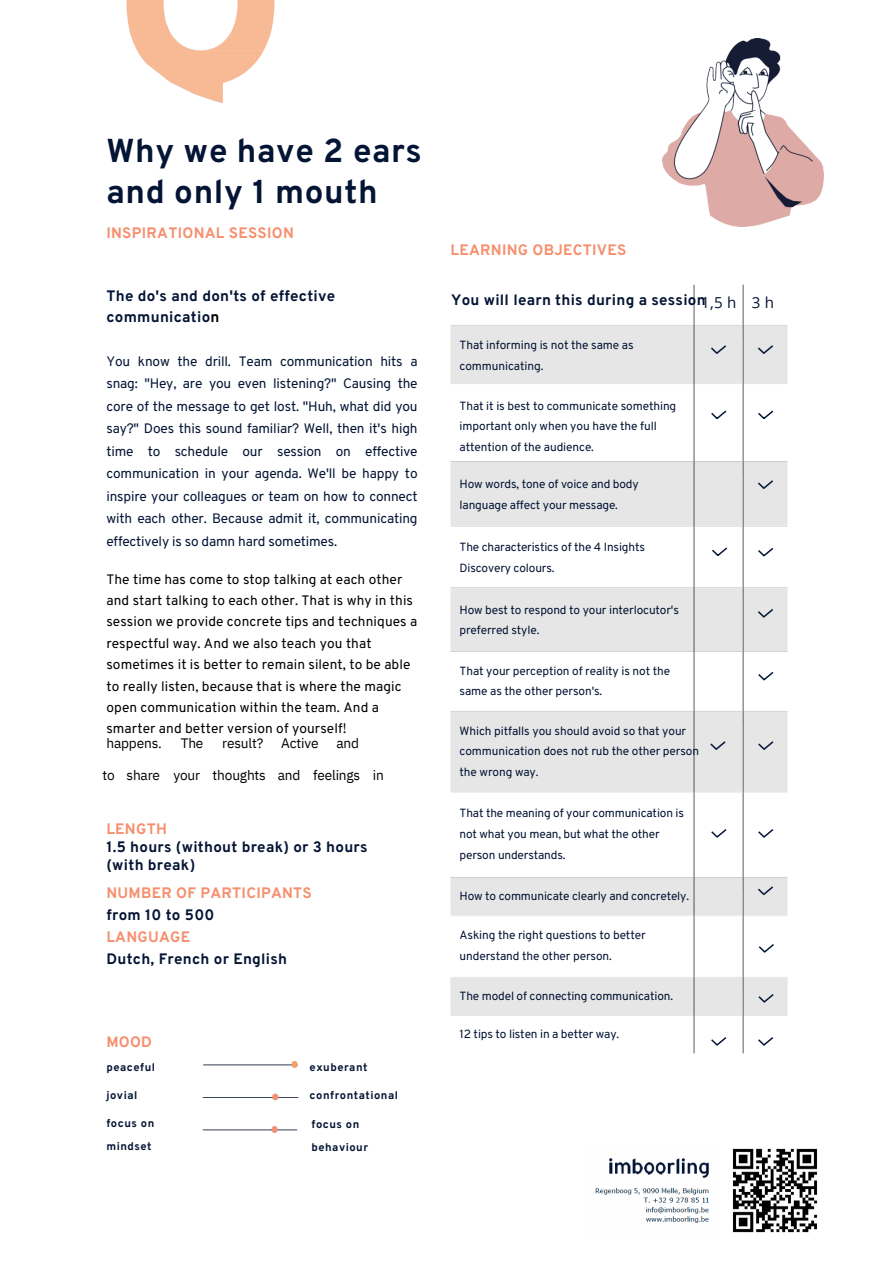
<style>
.page{position:relative;width:894px;height:1264px;background:#fff}
.page>*{position:absolute;margin:0;border:0;box-sizing:border-box;transform-origin:0 0}
.t1{font:700 33.15px/40.5px "Overpass";letter-spacing:.02em;color:#041434}
.t2{font:700 15.15px/21.8px "Overpass";letter-spacing:.02em;color:#041434}
.t3{font:700 15.15px "Overpass";letter-spacing:.02em;color:#f68f6e}
.t4{font:15.15px "Open Sans";color:#041434}
.t5{font:13.65px/22.5px "Overpass";letter-spacing:-.01em;color:#041434;text-align:justify}
.t6{font:13.65px/21.3px "Overpass";letter-spacing:.01em;color:#000}
.t7{font:13.65px "IBM Plex Sans";letter-spacing:-.01em;color:#000}
.t8{font:11.85px/20.9px "Overpass";letter-spacing:-.01em;color:#041434}
.t9{font:700 11.1px/23.2px "Overpass";letter-spacing:.045em;color:#041434}
.s1{color:#000}
.s2{color:#f68f6e}
</style>
<div class="page">
<img style="left:126px;top:0;width:149px;height:103px">
<img style="left:662px;top:39px;width:161px;height:188px">
<img style="left:202px;top:1126px;width:96px;height:7px">
<img style="left:450px;top:284px;width:338px;height:770px">
<img style="left:595px;top:1158px;width:114px;height:65px">
<img style="left:732px;top:1148px;width:86px;height:85px">
<img style="left:202px;top:1093px;width:97px;height:8px">
<svg style="left:711px;top:547px;width:16px;height:9px"></svg>
<svg style="left:758px;top:671px;width:15px;height:9px"></svg>
<svg style="left:758px;top:993px;width:15px;height:9px"></svg>
<svg style="left:758px;top:944px;width:15px;height:8px"></svg>
<img style="left:203px;top:1061px;width:95px;height:7px">
<h4 class="t1" style="left:106px;top:134px;width:317px">Why we have 2 ears and only 1 mouth</h4>
<h4 class="t3" style="left:106px;top:224px;width:189px">INSPIRATIONAL SESSION</h4>
<h4 class="t2" style="left:106px;top:286px;width:230px;line-height:21.3px">The do's and don'ts of effective communicatio<span class="s1">n</span></h4>
<h4 class="t5" style="left:106px;top:351px;width:312px">You know the drill. Team communication hits a snag: "Hey, are you even listening?" Causing the core of the message to get lost. "Huh, what did you say?" Does this sound familiar? Well, then it's high time to schedule our session on effective communication in your agenda. We'll be happy to inspire your colleagues or team on how to connect with each other. Because admit it, communicating effectively is so damn hard sometimes.</h4>
<h4 class="t6" style="left:106px;top:569px;width:312px">The time has come to stop talking at each other and start talking to each other. That is why in this session we provide concrete tips and techniques a respectful way. And we also teach you that sometimes it is better to remain silent, to be able to really listen, because that is where the magic open communication within the team. And a smarter and better version of yourself!</h4>
<h4 class="t7" style="left:102px;top:766px;width:14px">to</h4>
<h4 class="t7" style="left:126px;top:766px;width:35px">share</h4>
<h3 class="t7" style="left:173px;top:766px;width:28px">your</h3>
<h5 class="t7" style="left:212px;top:766px;width:55px">thoughts</h5>
<p class="t7" style="left:278px;top:766px;width:24px">and</p>
<p class="t7" style="left:313px;top:766px;width:49px">feelings</p>
<h5 class="t7" style="left:373px;top:766px;width:13px">in</h5>
<p class="t7" style="left:106px;top:734px;width:57px">happens.</p>
<h5 class="t7" style="left:181px;top:734px;width:24px">The</h5>
<p class="t7" style="left:222px;top:734px;width:43px">result?</p>
<h3 class="t7" style="left:281px;top:734px;width:39px">Active</h3>
<h4 class="t7" style="left:336px;top:734px;width:24px">and</h4>
<h4 class="t2" style="left:106px;top:821px;width:262px;line-height:18px"><span class="s2">LENGTH<br></span>1.5 hours (without break) or 3 hours (with break)</h4>
<h4 class="t2" style="left:106px;top:883px;width:207px"><span class="s2">NUMBER OF PARTICIPANTS </span>from 10 to 500<br><span class="s2">LANGUAGE<br></span>Dutch, French or English</h4>
<h4 class="t3" style="left:106px;top:1033px;width:47px">MOOD</h4>
<h4 class="t9" style="left:106px;top:1056px;width:50px">peaceful</h4>
<h4 class="t9" style="left:106px;top:1084px;width:32px">jovial</h4>
<h4 class="t9" style="left:106px;top:1112px;width:49px">focus on mindset</h4>
<h4 class="t9" style="left:309px;top:1056px;width:59px">exuberant</h4>
<h4 class="t9" style="left:309px;top:1084px;width:90px">confrontational</h4>
<p class="t9" style="left:311px;top:1113px;width:58px">focus on behaviour</p>
<h4 class="t3" style="left:450px;top:241px;width:177px">LEARNING OBJECTIVES</h4>
<h4 class="t2" style="left:451px;top:290px;width:256px">You will learn this during a session</h4>
<h4 class="t4" style="left:701px;top:291px;width:37px">1,5 h</h4>
<h4 class="t4" style="left:751px;top:291px;width:24px">3 h</h4>
<p class="t8" style="left:459px;top:335px;width:175px">That informing is not the same as communicating.</p>
<p class="t8" style="left:459px;top:396px;width:218px">That it is best to communicate something important only when you have the full attention of the audience.</p>
<p class="t8" style="left:459px;top:474px;width:181px">How words, tone of voice and body</p>
<p class="t8" style="left:459px;top:495px;width:160px">language affect your message.</p>
<p class="t8" style="left:459px;top:537px;width:187px">The characteristics of the 4 Insights<br>Discovery colours.</p>
<p class="t8" style="left:459px;top:600px;width:221px">How best to respond to your interlocutor's preferred style.</p>
<p class="t8" style="left:459px;top:662px;width:212px;line-height:19.8px">That your perception of reality is not the same as the other person's.</p>
<p class="t8" style="left:459px;top:721px;width:241px">Which pitfalls you should avoid so that your communication does not rub the other person the wrong way.</p>
<p class="t8" style="left:459px;top:804px;width:226px">That the meaning of your communication is not what you mean, but what the other person understands.</p>
<p class="t8" style="left:459px;top:887px;width:231px">How to communicate clearly and concretely.</p>
<p class="t8" style="left:459px;top:926px;width:187px">Asking the right questions to better understand the other person.</p>
<p class="t8" style="left:459px;top:986px;width:215px">The model of connecting communication.</p>
<p class="t8" style="left:459px;top:1024px;width:161px">12 tips to listen in a better way.</p>
</div>
